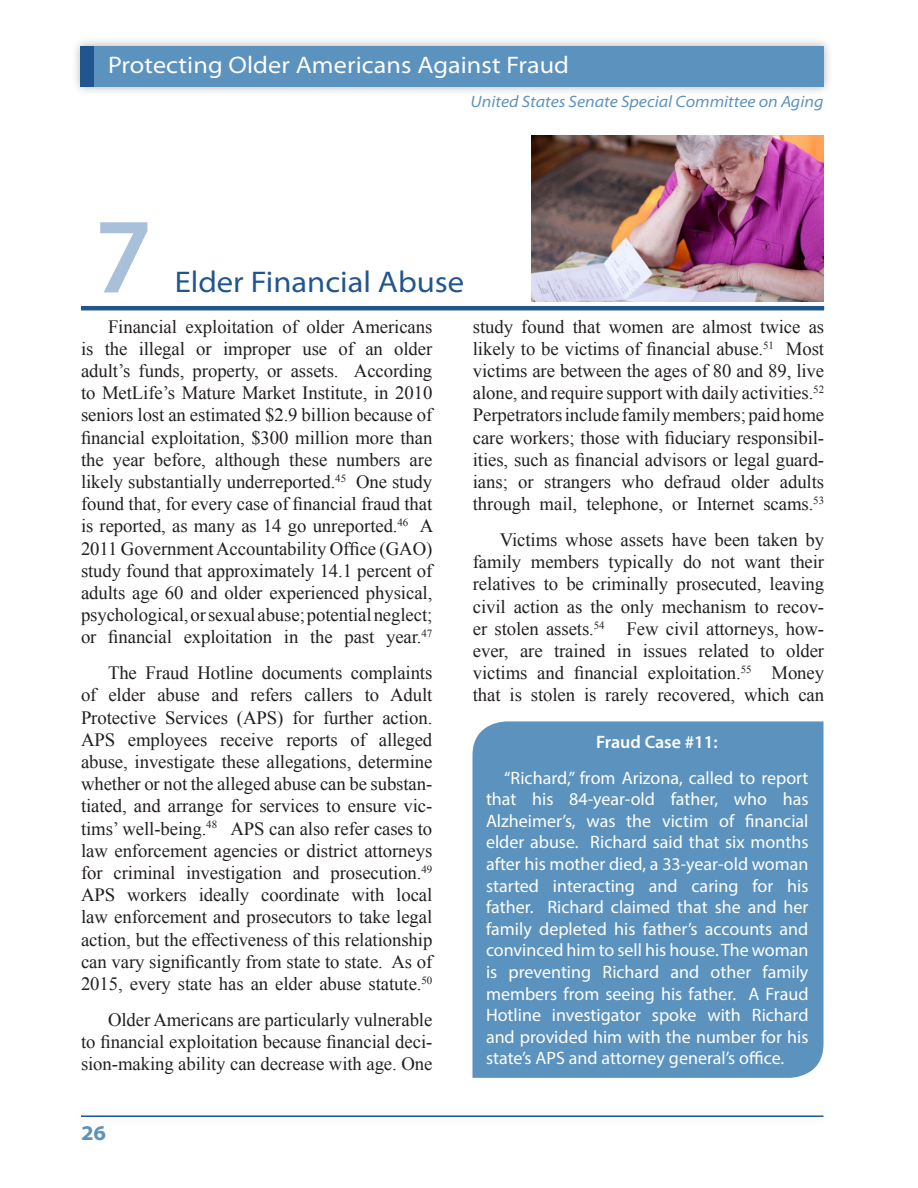
<style>
.page{position:relative;width:918px;height:1188px;background:#fff}
.page>*{position:absolute;margin:0;border:0;box-sizing:border-box;transform-origin:0 0}
.Chapter_Titles{font:600 108px "Myriad Pro";color:#a8c0da}
.Chapter_Titles-2{font:semi-expanded 30px "Myriad Pro";color:#1f5690}
.t1{font:semi-expanded 24px "Myriad Pro";letter-spacing:.005em;color:#fff}
.t2{font:700 semi-expanded 21px "Myriad Pro";color:#5b92be}
.text{font:18.75px/22.2px "Times New Roman";letter-spacing:-.005em;color:#231f20;text-align:justify}
.t3{font:18px/21.6px "Myriad Pro";color:#fff;text-align:justify}
.t4{font:600 18px "Myriad Pro";color:#fff}
.t5{font:italic semi-expanded 16.5px "Myriad Pro";color:#5b92be}
</style>
<div class="page">
<div style="left:71px;top:36px;width:762px;height:60px;background:#231f20;opacity:.35"></div>
<div style="left:81px;top:46px;width:743px;height:41px;background:#5b92be"></div>
<div style="left:80px;top:46px;width:14px;height:41px;background:#1f5690"></div>
<div style="left:72px;top:1106px;width:760px;height:21px;background:#fbfcfd"></div>
<hr style="left:81px;top:1115px;width:743px;height:2px;background:#1f5690">
<hr style="left:81px;top:306px;width:743px;height:4px;background:#1f5690">
<img style="left:532px;top:135px;width:292px;height:166px">
<div style="left:472px;top:721px;width:352px;height:357px;background:#5b92be"></div>
<p class="t1" style="left:108px;top:52px;width:463px">Protecting Older Americans Against Fraud</p>
<p class="t5" style="left:471px;top:93px;width:354px">United States Senate Special Committee on Aging</p>
<p class="Chapter_Titles" style="left:94px;top:187px;width:59px">7</p>
<p class="Chapter_Titles-2" style="left:175px;top:266px;width:291px">Elder Financial Abuse</p>
<p class="text" style="left:81px;top:315px;width:354px;text-indent:27px">Financial exploitation of older Americans is the illegal or improper use of an older adult’s funds, property, or assets. According to MetLife’s Mature Market Institute, in 2010 seniors lost an estimated $2.9 billion because of financial exploitation, $300 million more than the year before, although these numbers are likely substantially underreported.<sup>45</sup> One study found that, for every case of financial fraud that is reported, as many as 14 go unreported.<sup>46</sup> A 2011 Government Accountability Office (GAO) study found that approximately 14.1 percent of adults age 60 and older experienced physical, psychological, or sexual abuse; potential neglect; or financial exploitation in the past year.<sup>47</sup></p>
<p class="text" style="left:81px;top:662px;width:353px;text-indent:27px">The Fraud Hotline documents complaints of elder abuse and refers callers to Adult Protective Services (APS) for further action.<br>APS employees receive reports of alleged abuse, investigate these allegations, determine whether or not the alleged abuse can be substan&shy;tiated, and arrange for services to ensure vic&shy;tims’ well-being.<sup>48</sup> APS can also refer cases to law enforcement agencies or district attorneys for criminal investigation and prosecution.<sup>49<br></sup>APS workers ideally coordinate with local law enforcement and prosecutors to take legal action, but the effectiveness of this relationship can vary significantly from state to state. As of 2015, every state has an elder abuse statute.<sup>50</sup></p>
<p class="text" style="left:81px;top:1008px;width:353px;text-indent:27px">Older Americans are particularly vulnerable to financial exploitation because financial deci&shy;sion-making ability can decrease with age. One</p>
<p class="text" style="left:473px;top:315px;width:353px">study found that women are almost twice as likely to be victims of financial abuse.<sup>51</sup> Most victims are between the ages of 80 and 89, live alone, and require support with daily activities.<sup>52<br></sup>Perpetrators include family members; paid home care workers; those with fiduciary responsibil&shy;ities, such as financial advisors or legal guard&shy;ians; or strangers who defraud older adults through mail, telephone, or Internet scams.<sup>53</sup></p>
<p class="text" style="left:473px;top:528px;width:353px;text-indent:27px">Victims whose assets have been taken by family members typically do not want their relatives to be criminally prosecuted, leaving civil action as the only mechanism to recov&shy;er stolen assets.<sup>54</sup> Few civil attorneys, how&shy;ever, are trained in issues related to older victims and financial exploitation.<sup>55</sup> Money that is stolen is rarely recovered, which can</p>
<p class="t4" style="left:596px;top:731px;width:123px">Fraud Case #11:</p>
<p class="t3" style="left:486px;top:766px;width:324px;text-indent:18px">“Richard,” from Arizona, called to report that his 84-year-old father, who has Alzheimer’s, was the victim of financial elder abuse. Richard said that six months after his mother died, a 33-year-old woman started interacting and caring for his father. Richard claimed that she and her family depleted his father’s accounts and convinced him to sell his house. The woman is preventing Richard and other family members from seeing his father. A Fraud Hotline investigator spoke with Richard and provided him with the number for his state’s APS and attorney general’s office.</p>
<p class="t2" style="left:81px;top:1121px;width:27px">26</p>
</div>
